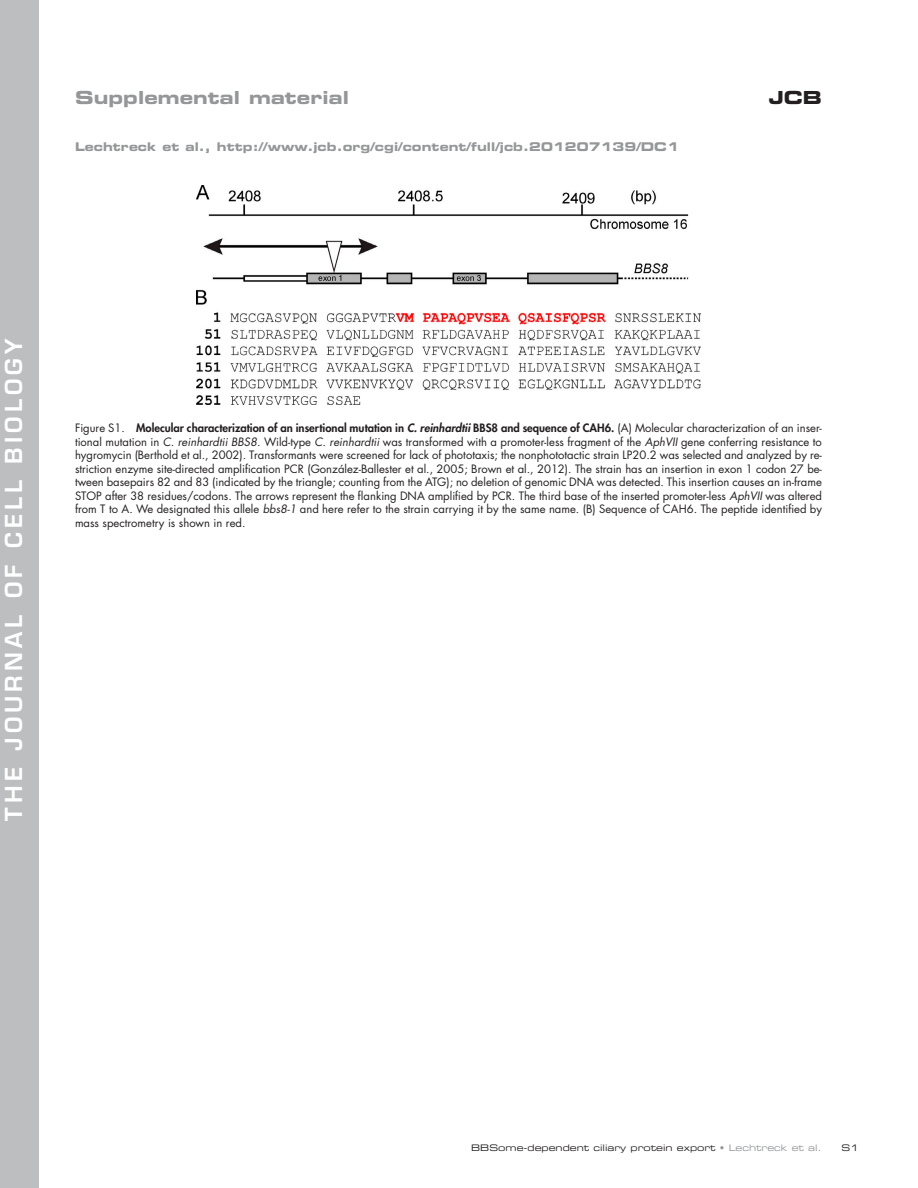
<style>
.page{position:relative;width:918px;height:1188px;background:#fff}
.page>*{position:absolute;margin:0;border:0;box-sizing:border-box;transform-origin:0 0}
.t1{font:600 22.8px "Eurostile LT Std";letter-spacing:.18em;color:#fff}
.t2{font:18px "Eurostile LT Std Bold Ex 2";letter-spacing:.005em;color:#949698}
.t3{font:18px "Eurostile LT Std Bold Ex 2";color:#231f20}
.t4{font:12px "Eurostile LT Std Bold Ex 2";letter-spacing:.005em;color:#949698}
.t5{font:11.25px/13.5px "Futura Std";color:#231f20;text-align:justify}
.t6{font:9px "Eurostile LT Std Ex 2";color:#231f20}
.s1{font-weight:800}
.s2{font-weight:800;font-style:italic}
.s3{font-style:italic}
.s4{color:#949698}
</style>
<div class="page">
<div style="left:0;top:0;width:39px;height:1188px;background:#bcbec0"></div>
<img style="left:196px;top:186px;width:504px;height:218px">
<h2 class="t2" style="left:75px;top:84px;width:275px">Supplemental material</h2>
<h2 class="t3" style="left:769px;top:84px;width:55px">JCB</h2>
<p class="t4" style="left:75px;top:138px;width:605px">Lechtreck et al., http://www.jcb.org/cgi/content/full/jcb.201207139/DC1</p>
<h1 class="t1" style="left:-1px;top:821px;width:484px;rotate:-90deg">THE JOURNAL OF CELL BIOLOGY</h1>
<p class="t5" style="left:75px;top:421px;width:749px">Figure S1. <span class="s1">Molecular characterization of an insertional mutation in</span> <span class="s2">C. reinhardtii</span> <span class="s1">BBS8 and sequence of CAH6.</span> (A) Molecular characterization of an inser&shy;tional mutation in <span class="s3">C. reinhardtii BBS8</span>. Wild-type <span class="s3">C. reinhardtii</span> was transformed with a promoter-less fragment of the <span class="s3">AphVII</span> gene conferring resistance to hygromycin (Berthold et al., 2002). Transformants were screened for lack of phototaxis; the nonphototactic strain LP20.2 was selected and analyzed by re&shy;striction enzyme site-directed amplification PCR (González-Ballester et al., 2005; Brown et al., 2012). The strain has an insertion in exon 1 codon 27 be&shy;tween basepairs 82 and 83 (indicated by the triangle; counting from the ATG); no deletion of genomic DNA was detected. This insertion causes an in-frame STOP after 38 residues/codons. The arrows represent the flanking DNA amplified by PCR. The third base of the inserted promoter-less <span class="s3">AphVII</span> was altered from T to A. We designated this allele <span class="s3">bbs8-1</span> and here refer to the strain carrying it by the same name. (B) Sequence of CAH6. The peptide identified by mass spectrometry is shown in red.</p>
<p class="t6" style="left:471px;top:1142px;width:352px">BBSome-dependent ciliary protein export <span class="s4">• Lechtreck et al.</span></p>
<p class="t6" style="left:842px;top:1142px;width:19px">S1</p>
</div>
